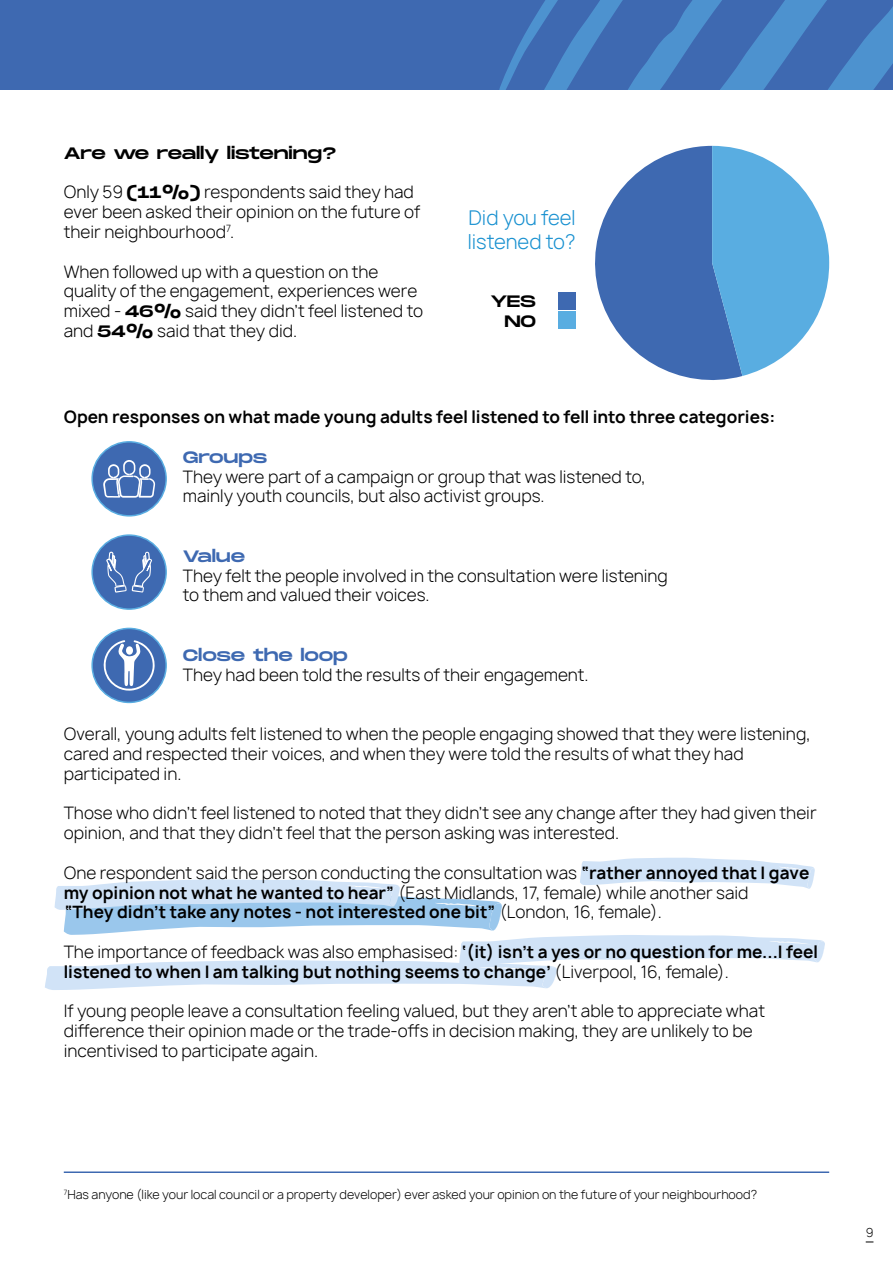
<style>
.page{position:relative;width:893px;height:1263px;background:#fff}
.page>*{position:absolute;margin:0;border:0;box-sizing:border-box;transform-origin:0 0}
.t1{font:300 19.5px/23.4px "Manrope";color:#1790d0}
.t2{font:300 16.5px/19.8px "Manrope";color:#000}
.t3{font:700 16.5px/19.8px "Manrope";color:#000}
.t4{font:16.5px/19.8px "Monument Extended";letter-spacing:-.015em;color:#000;text-align:right}
.t5{font:16.5px "Monument Extended";letter-spacing:-.01em;color:#3e69b1}
.t6{font:300 12px "Manrope";color:#000}
.s1{font-family:"Monument Extended";font-weight:400}
.s2{font-weight:700}
.s3{font-weight:300}
</style>
<div class="page">
<svg style="left:45px;top:857px;width:780px;height:133px"></svg>
<svg style="left:595px;top:146px;width:234px;height:234px"></svg>
<div style="left:0;top:0;width:893px;height:89px;background:#3e69b1"></div>
<svg style="left:499px;top:0;width:394px;height:89px"></svg>
<div style="left:559px;top:292px;width:17px;height:17px;background:#3e69b1"></div>
<div style="left:559px;top:312px;width:17px;height:17px;background:#59ade1"></div>
<hr style="left:64px;top:1171px;width:765px;height:2px;background:#3e69b1">
<div style="left:92px;top:442px;width:74px;height:74px;background:#3e69b1;border-radius:50%"></div>
<div style="left:91px;top:441px;width:76px;height:76px;border:2px solid #59ade1;border-radius:50%"></div>
<div style="left:92px;top:535px;width:74px;height:74px;background:#3e69b1;border-radius:50%"></div>
<div style="left:91px;top:534px;width:76px;height:76px;border:2px solid #59ade1;border-radius:50%"></div>
<div style="left:92px;top:628px;width:74px;height:74px;background:#3e69b1;border-radius:50%"></div>
<div style="left:91px;top:628px;width:76px;height:75px;border:2px solid #59ade1;border-radius:50%"></div>
<svg style="left:103px;top:460px;width:52px;height:38px"></svg>
<svg style="left:106px;top:552px;width:46px;height:41px"></svg>
<svg style="left:102px;top:640px;width:53px;height:51px"></svg>
<p class="t4" style="left:64px;top:143px;width:274px">Are we really listening?</p>
<p class="t2" style="left:64px;top:183px;width:358px">Only 59 <span class="s1">(11%)</span> respondents said they had ever been asked their opinion on the future of their neighbourhood<sup>7</sup>.</p>
<p class="t2" style="left:64px;top:262px;width:361px">When followed up with a question on the quality of the engagement, experiences were mixed - <span class="s1">46%</span> said they didn’t feel listened to and <span class="s1">54%</span> said that they did.</p>
<p class="t1" style="left:468px;top:207px;width:109px">Did you feel listened to?</p>
<p class="t4" style="left:490px;top:291px;width:47px">YES<br>NO</p>
<p class="t3" style="left:64px;top:407px;width:713px">Open responses on what made young adults feel listened to fell into three categories:</p>
<p class="t5" style="left:183px;top:445px;width:86px">Groups</p>
<p class="t2" style="left:183px;top:467px;width:464px">They were part of a campaign or group that was listened to, mainly youth councils, but also activist groups.</p>
<p class="t5" style="left:183px;top:544px;width:64px">Value</p>
<p class="t2" style="left:183px;top:566px;width:487px">They felt the people involved in the consultation were listening to them and valued their voices.</p>
<p class="t5" style="left:183px;top:643px;width:166px">Close the loop</p>
<p class="t2" style="left:183px;top:665px;width:407px">They had been told the results of their engagement.</p>
<p class="t2" style="left:64px;top:724px;width:748px">Overall, young adults felt listened to when the people engaging showed that they were listening, cared and respected their voices, and when they were told the results of what they had participated in.</p>
<p class="t2" style="left:64px;top:803px;width:754px">Those who didn’t feel listened to noted that they didn’t see any change after they had given their opinion, and that they didn’t feel that the person asking was interested.</p>
<p class="t2" style="left:64px;top:863px;width:747px">One respondent said the person conducting the consultation was <span class="s2">“rather annoyed that I gave my opinion not what he wanted to hear”</span> (East Midlands, 17, female) while another said<br><span class="s2">“They didn’t take any notes - not interested one bit”</span> (London, 16, female).</p>
<p class="t3" style="left:64px;top:942px;width:756px"><span class="s3">The importance of feedback was also emphasised:</span> ‘(it) isn’t a yes or no question for me...I feel listened to when I am talking but nothing seems to change’ <span class="s3">(Liverpool, 16, female).</span></p>
<p class="t2" style="left:64px;top:1001px;width:703px">If young people leave a consultation feeling valued, but they aren’t able to appreciate what difference their opinion made or the trade-offs in decision making, they are unlikely to be incentivised to participate again.</p>
<p class="t6" style="left:64px;top:1187px;width:695px"><sup>7</sup>Has anyone (like your local council or a property developer) ever asked your opinion on the future of your neighbourhood?</p>
<p class="t6" style="left:866px;top:1226px;width:9px">9</p>
</div>
